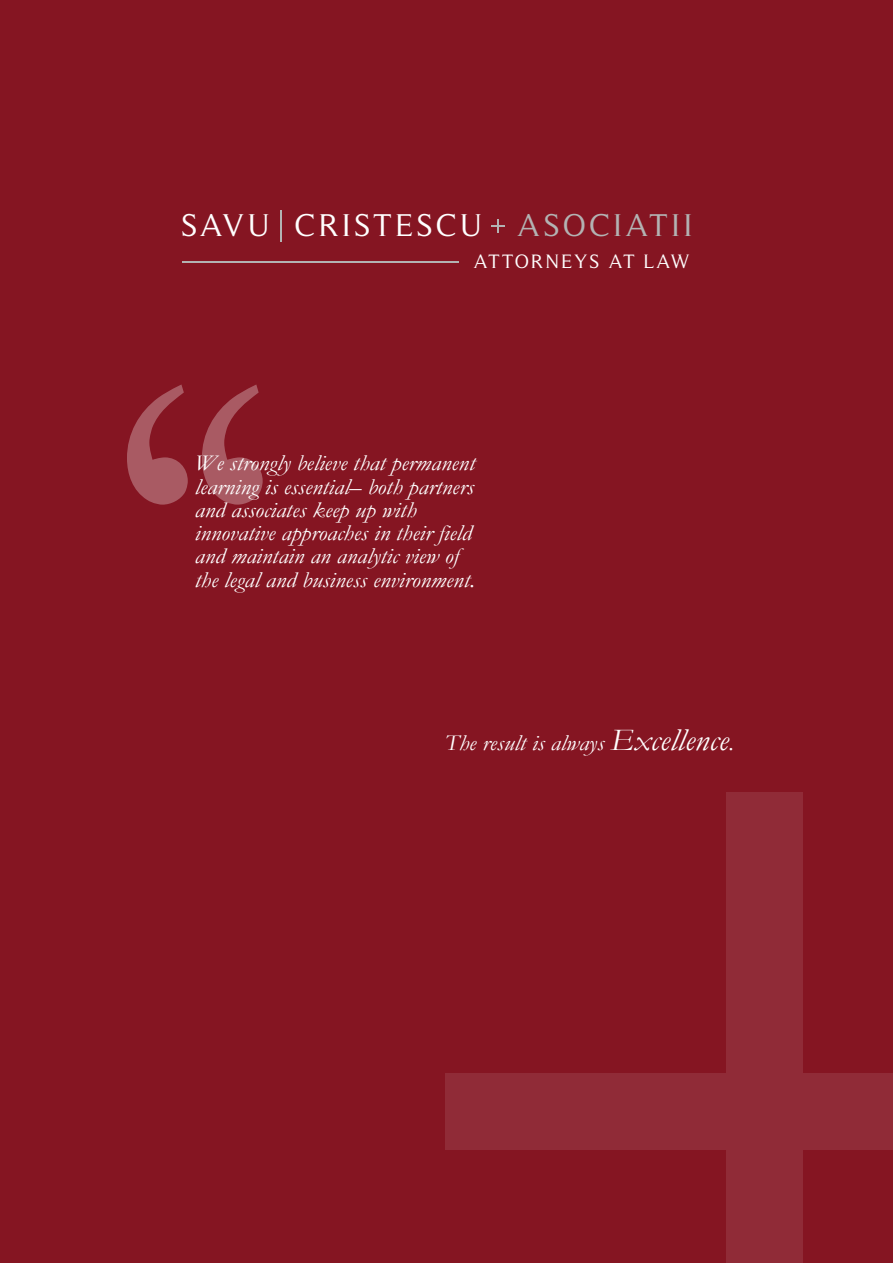
<style>
.page{position:relative;width:893px;height:1263px;background:#851522}
.page>*{position:absolute;margin:0;border:0;box-sizing:border-box;transform-origin:0 0}
.t1{font:400.35px "Baskerville Regular+Math Pi BQ";color:#fff}
.t2{font:32.25px "Roman Serif";letter-spacing:.09em;color:#fff}
.t3{font:29.4px "Roman Serif";letter-spacing:.09em;color:#fff}
.t4{font:italic 22.5px/23.2px "Garamond";color:#fff;scale:1.08 1}
.t5{font:19.8px "Roman Serif";letter-spacing:.09em;color:#fff}
.t6{font:18.15px "Roman Serif";letter-spacing:.09em;color:#fff}
.s1{color:#b3b3b3}
.s2{font-size:31.5px}
</style>
<div class="page">
<hr style="left:182px;top:261px;width:277px;height:1px;background:#b3b3b3">
<hr style="left:280px;top:210px;width:2px;height:32px;background:#b3b3b3">
<svg style="left:491px;top:219px;width:14px;height:14px"></svg>
<div style="left:445px;top:1073px;width:448px;height:76px;background:#902b37"></div>
<div style="left:726px;top:792px;width:76px;height:471px;background:#902b37"></div>
<h3 class="t3" style="left:226px;top:207px;width:468px">SAVU CRISTESCU <span class="s1">ASOCIATII</span></h3>
<p class="t5" style="left:474px;top:249px;width:217px">ATTORNEYS AT LAW</p>
<h2 class="t2" style="left:181px;top:207px;width:513px">SAVU CRISTESCU <span class="s1">ASOCIATII</span></h2>
<p class="t6" style="left:493px;top:246px;width:198px">ATTORNEYS AT LAW</p>
<h1 class="t1" style="left:107px;top:318px;width:176px">“</h1>
<p class="t4" style="left:195px;top:451px;width:261px">We strongly believe that permanent learning is essential– both partners and associates keep up with innovative approaches in their field and maintain an analytic view of the legal and business environment.</p>
<p class="t4" style="left:445px;top:731px;width:269px">The result is always <span class="s2">Excellence</span>.</p>
</div>
